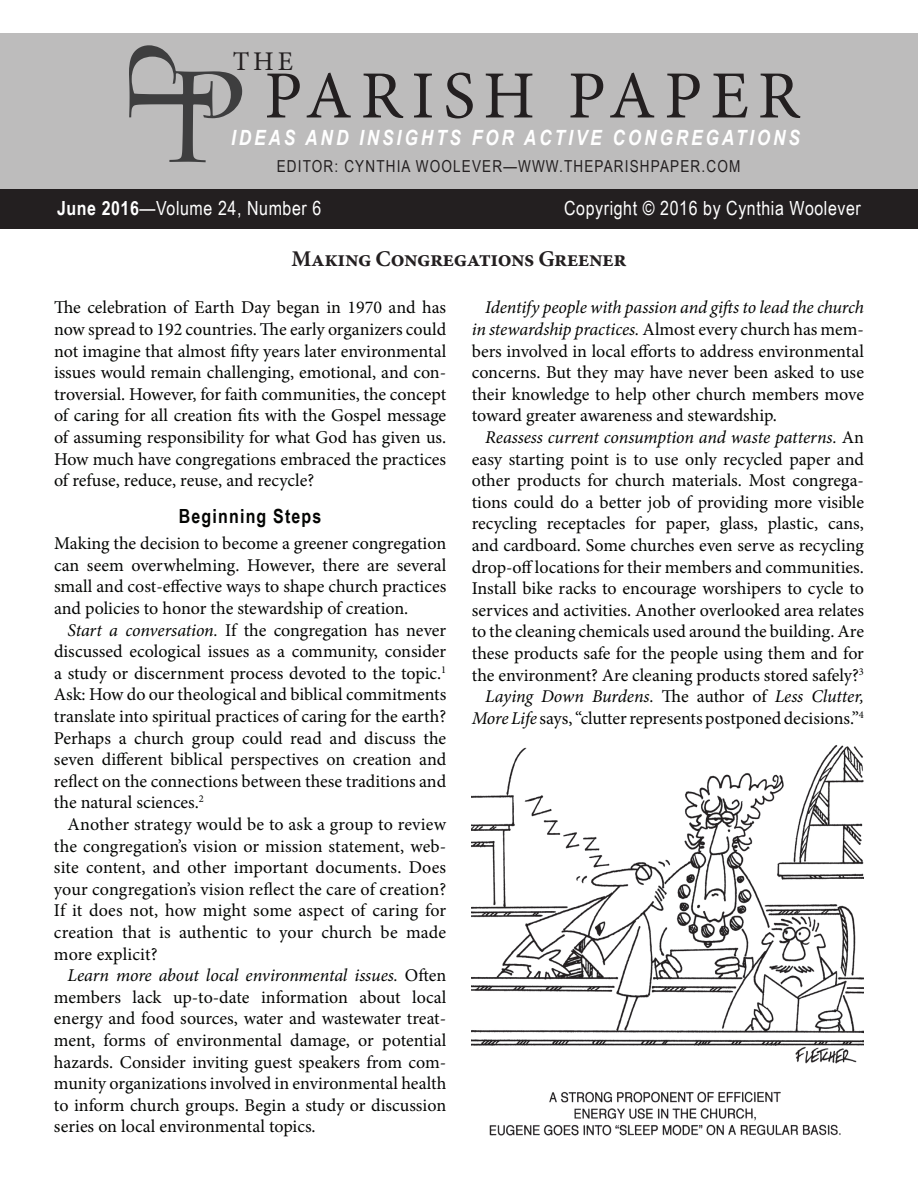
<style>
.page{position:relative;width:918px;height:1188px;background:#fff}
.page>*{position:absolute;margin:0;border:0;box-sizing:border-box;transform-origin:0 0}
.t1{font:67.5px "Minion Pro";letter-spacing:.13em;color:#231f20}
.t2{font:27px "Minion Pro";color:#231f20}
.t3{font:700 22.5px "Minion Pro";letter-spacing:-.02em;color:#231f20}
.t4{font:italic 700 21px "Arial Narrow";letter-spacing:.14em;color:#fff}
.t5{font:19.5px "Arial Narrow";letter-spacing:.03em;color:#fff}
.t6{font:700 19.5px "Arial Narrow";letter-spacing:.06em;color:#040503}
.t7{font:18px/21.6px "Minion Pro";color:#040503;text-align:justify}
.t8{font:16.5px "Arial Narrow";letter-spacing:.07em;color:#231f20}
.s1{font-weight:700}
.s2{font-style:italic}
</style>
<div class="page">
<div style="left:0;top:189px;width:918px;height:40px;background:#231f20"></div>
<div style="left:0;top:33px;width:918px;height:156px;background:#bdbcbc"></div>
<img style="left:472px;top:745px;width:392px;height:391px">
<svg style="left:129px;top:45px;width:113px;height:117px"></svg>
<h2 class="t2" style="left:233px;top:44px;width:62px">THE</h2>
<h1 class="t1" style="left:264px;top:51px;width:537px">PARISH PAPER</h1>
<p class="t4" style="left:231px;top:121px;width:571px">IDEAS AND INSIGHTS FOR ACTIVE CONGREGATIONS</p>
<p class="t8" style="left:277px;top:154px;width:465px">EDITOR: CYNTHIA WOOLEVER—WWW.THEPARISHPAPER.COM</p>
<p class="t5" style="left:57px;top:194px;width:266px"><span class="s1">June 2016</span>—Volume 24, Number 6</p>
<p class="t5" style="left:564px;top:194px;width:298px">Copyright © 2016 by Cynthia Woolever</p>
<p class="t3" style="left:291px;top:243px;width:337px">Making Congregations Greener</p>
<p class="t7" style="left:54px;top:297px;width:394px">The celebration of Earth Day began in 1970 and has now spread to 192 countries. The early organizers could not imagine that almost fifty years later environmental issues would remain challenging, emotional, and con&shy;troversial. However, for faith communities, the concept of caring for all creation fits with the Gospel message of assuming responsibility for what God has given us.<br>How much have congregations embraced the practices of refuse, reduce, reuse, and recycle?</p>
<p class="t6" style="left:179px;top:501px;width:144px">Beginning Steps</p>
<p class="t7" style="left:54px;top:533px;width:394px">Making the decision to become a greener congregation can seem overwhelming. However, there are several small and cost-effective ways to shape church practices and policies to honor the stewardship of creation.</p>
<p class="t7" style="left:54px;top:619px;width:394px;text-indent:14px"><span class="s2">Start a conversation.</span> If the congregation has never discussed ecological issues as a community, consider a study or discernment process devoted to the topic.<sup>1<br></sup>Ask: How do our theological and biblical commitments translate into spiritual practices of caring for the earth?<br>Perhaps a church group could read and discuss the seven different biblical perspectives on creation and reflect on the connections between these traditions and the natural sciences.<sup>2</sup></p>
<p class="t7" style="left:54px;top:814px;width:394px;text-indent:14px">Another strategy would be to ask a group to review the congregation’s vision or mission statement, web&shy;site content, and other important documents. Does your congregation’s vision reflect the care of creation?<br>If it does not, how might some aspect of caring for creation that is authentic to your church be made more explicit?</p>
<p class="t7" style="left:54px;top:965px;width:394px;text-indent:14px"><span class="s2">Learn more about local environmental issues.</span> Often members lack up-to-date information about local energy and food sources, water and wastewater treat&shy;ment, forms of environmental damage, or potential hazards. Consider inviting guest speakers from com&shy;munity organizations involved in environmental health to inform church groups. Begin a study or discussion series on local environmental topics.</p>
<p class="t7" style="left:472px;top:297px;width:394px;text-indent:14px"><span class="s2">Identify people with passion and gifts to lead the church in stewardship practices.</span> Almost every church has mem&shy;bers involved in local efforts to address environmental concerns. But they may have never been asked to use their knowledge to help other church members move toward greater awareness and stewardship.</p>
<p class="t7" style="left:472px;top:427px;width:394px;text-align:right"><span class="s2">Reassess current consumption and waste patterns.</span> An easy starting point is to use only recycled paper and other products for church materials. Most congrega&shy;tions could do a better job of providing more visible recycling receptacles for paper, glass, plastic, cans, and cardboard. Some churches even serve as recycling drop-off locations for their members and communities.<br>Install bike racks to encourage worshipers to cycle to services and activities. Another overlooked area relates to the cleaning chemicals used around the building. Are these products safe for the people using them and for the environment? Are cleaning products stored safely?<sup>3<br></sup><span class="s2">Laying Down Burdens.</span> The author of <span class="s2">Less Clutter, More Life</span> says, “clutter represents postponed decisions.”<sup>4</sup></p>
</div>
